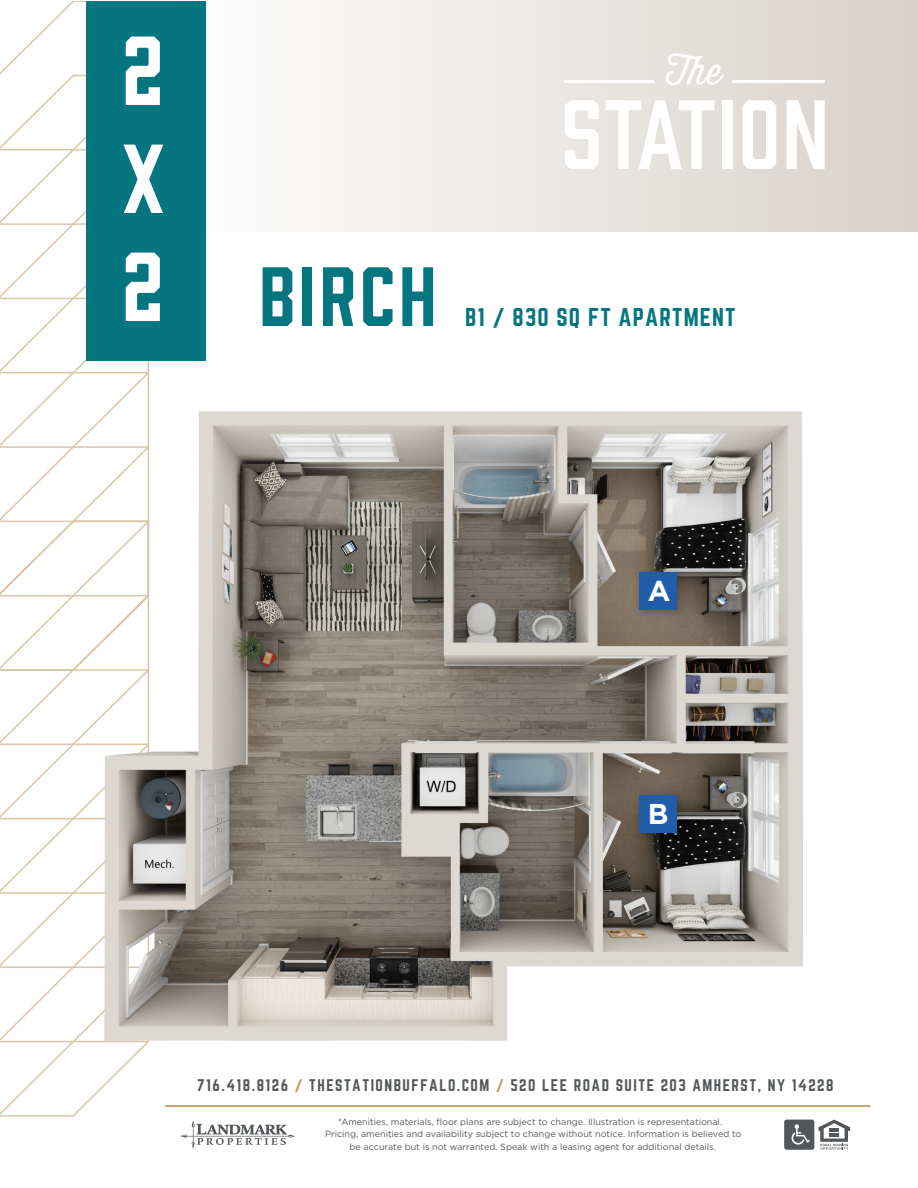
<style>
.page{position:relative;width:918px;height:1188px;background:#fff}
.page>*{position:absolute;margin:0;border:0;box-sizing:border-box;transform-origin:0 0}
.t1{font:90px/108px "Prohibition";color:#fff;text-align:justify}
.t2{font:77.25px "Prohibition";letter-spacing:.05em;color:#057580}
.t3{font:700 28.65px "Gotham";color:#fff}
.t4{font:22.5px "Norwester";letter-spacing:.05em;color:#057580}
.t5{font:14.7px "Norwester";letter-spacing:.1em;color:#545759}
.t6{font:9px/11.4px "Gotham";color:#54575a}
.s1{color:#bd965a}
</style>
<div class="page">
<svg style="left:0;top:1px;width:150px;height:1116px"></svg>
<div style="left:163px;top:0;width:755px;height:231px;background:linear-gradient(to right,#fcfdfe,#d9d2cc)"></div>
<div style="left:86px;top:1px;width:119px;height:360px;background:#057580"></div>
<hr style="left:732px;top:80px;width:93px;height:2px;background:#fff">
<hr style="left:565px;top:80px;width:89px;height:2px;background:#fff">
<svg style="left:666px;top:53px;width:58px;height:33px"></svg>
<div style="left:722px;top:100px;width:10px;height:69px;background:#fff"></div>
<svg style="left:787px;top:100px;width:38px;height:69px"></svg>
<svg style="left:743px;top:100px;width:33px;height:69px"></svg>
<svg style="left:565px;top:100px;width:34px;height:69px"></svg>
<svg style="left:606px;top:100px;width:108px;height:69px"></svg>
<svg style="left:784px;top:1120px;width:66px;height:30px"></svg>
<svg style="left:180px;top:1120px;width:115px;height:29px"></svg>
<hr style="left:165px;top:1105px;width:705px;height:2px;background:#b79256">
<img style="left:104px;top:412px;width:698px;height:628px">
<img style="left:630px;top:786px;width:60px;height:61px">
<div style="left:639px;top:796px;width:38px;height:37px;background:#215caa"></div>
<img style="left:630px;top:563px;width:60px;height:61px">
<div style="left:639px;top:572px;width:38px;height:38px;background:#215caa"></div>
<h1 class="t1" style="left:122px;top:10px;width:43px">2<br>X 2</h1>
<h2 class="t2" style="left:259px;top:243px;width:179px">BIRCH</h2>
<h3 class="t4" style="left:465px;top:307px;width:272px">B1 / 830 SQ FT APARTMENT</h3>
<h3 class="t3" style="left:648px;top:572px;width:24px">A</h3>
<h3 class="t3" style="left:648px;top:795px;width:22px">B</h3>
<h3 class="t5" style="left:197px;top:1078px;width:638px">716.418.8126 <span class="s1">/</span> THESTATIONBUFFALO.COM <span class="s1">/</span> 520 LEE ROAD SUITE 203 AMHERST, NY 14228</h3>
<p class="t6" style="left:325px;top:1116px;width:418px;text-indent:13px">*Amenities, materials, floor plans are subject to change. Illustration is representational.<br>Pricing, amenities and availability subject to change without notice. Information is believed to</p>
<p class="t6" style="left:350px;top:1140px;width:368px">be accurate but is not warranted. Speak with a leasing agent for additional details.</p>
</div>
